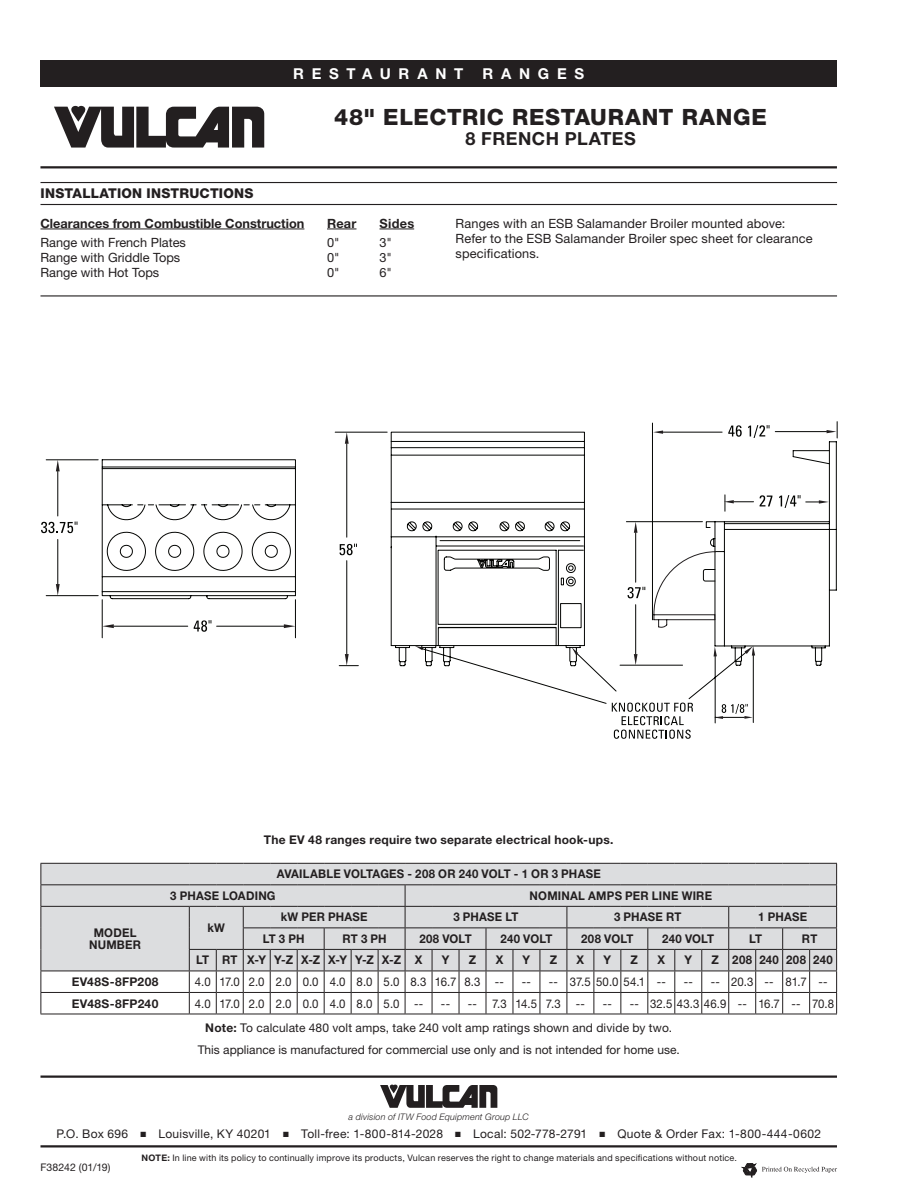
<style>
.page{position:relative;width:918px;height:1188px;background:#fff}
.page>*{position:absolute;margin:0;border:0;box-sizing:border-box;transform-origin:0 0}
.t1{font:800 22.5px "Helvetica Neue LT Std";letter-spacing:.03em;color:#231f20}
.t2{font:700 18px "Helvetica Neue LT Std";letter-spacing:.025em;color:#231f20}
.t3{font:700 15px "Helvetica Neue LT Std";letter-spacing:.515em;color:#fff}
.t4{font:800 13.5px "Helvetica Neue LT Std";letter-spacing:.015em;color:#231f20}
.t5{font:12.75px/15px "Helvetica Neue LT Std";letter-spacing:.01em;color:#231f20}
.t6{font:700 12.75px "Helvetica Neue LT Std";color:#231f20}
.t7{font:12px/24.9px "Helvetica Neue LT Std";letter-spacing:.005em;color:#231f20;scale:.95 1}
.t8{font:700 12px/12.8px "Helvetica Neue LT Std";letter-spacing:.02em;color:#231f20;text-align:center;scale:.95 1}
.t9{font:12px "Helvetica Neue LT Std";letter-spacing:.025em;color:#231f20}
.t10{font:700 12px "Helvetica Neue LT Std";letter-spacing:.02em;color:#231f20}
.t11{font:12px "Helvetica Neue LT Std";letter-spacing:.005em;color:#231f20}
.t12{font:10.5px "Helvetica Neue LT Std";letter-spacing:.005em;color:#231f20}
.t13{font:9px "Helvetica Neue LT Std";letter-spacing:.02em;color:#231f20}
.t14{font:italic 300 9px "Helvetica Neue LT Std";letter-spacing:.02em;color:#231f20}
.s1{font-weight:700}
</style>
<div class="page">
<hr style="left:40px;top:1076px;width:797px;height:2px;background:#231f20">
<svg style="left:380px;top:1085px;width:117px;height:23px"></svg>
<hr style="left:40px;top:1145px;width:797px;height:3px;background:#231f20">
<div style="left:40px;top:60px;width:797px;height:27px;background:#231f20"></div>
<svg style="left:54px;top:106px;width:210px;height:42px"></svg>
<hr style="left:40px;top:166px;width:797px;height:2px;background:#231f20">
<svg style="left:742px;top:1163px;width:95px;height:15px"></svg>
<svg style="left:40px;top:863px;width:797px;height:152px"></svg>
<svg style="left:45px;top:431px;width:530px;height:236px"></svg>
<svg style="left:575px;top:421px;width:263px;height:271px"></svg>
<svg style="left:102px;top:624px;width:12px;height:4px"></svg>
<svg style="left:284px;top:624px;width:11px;height:4px"></svg>
<svg style="left:56px;top:460px;width:4px;height:11px"></svg>
<svg style="left:56px;top:584px;width:4px;height:12px"></svg>
<svg style="left:345px;top:432px;width:4px;height:12px"></svg>
<svg style="left:345px;top:654px;width:4px;height:12px"></svg>
<svg style="left:634px;top:522px;width:4px;height:11px"></svg>
<svg style="left:745px;top:646px;width:10px;height:10px"></svg>
<svg style="left:819px;top:500px;width:10px;height:4px"></svg>
<svg style="left:724px;top:500px;width:10px;height:3px"></svg>
<svg style="left:827px;top:430px;width:9px;height:3px"></svg>
<svg style="left:653px;top:430px;width:10px;height:4px"></svg>
<svg style="left:714px;top:646px;width:3px;height:10px"></svg>
<svg style="left:627px;top:587px;width:18px;height:11px"></svg>
<svg style="left:415px;top:645px;width:278px;height:94px"></svg>
<svg style="left:715px;top:704px;width:38px;height:15px"></svg>
<svg style="left:760px;top:495px;width:12px;height:11px"></svg>
<svg style="left:779px;top:495px;width:22px;height:13px"></svg>
<svg style="left:728px;top:425px;width:14px;height:12px"></svg>
<svg style="left:748px;top:425px;width:22px;height:13px"></svg>
<svg style="left:340px;top:544px;width:17px;height:11px"></svg>
<svg style="left:194px;top:620px;width:17px;height:12px"></svg>
<svg style="left:41px;top:522px;width:37px;height:11px"></svg>
<hr style="left:40px;top:295px;width:797px;height:2px;background:#231f20">
<hr style="left:41px;top:182px;width:796px;height:1px;background:#231f20">
<hr style="left:41px;top:204px;width:796px;height:1px;background:#231f20">
<hr style="left:41px;top:229px;width:263px;height:1px;background:#231f20">
<svg style="left:327px;top:229px;width:29px;height:1px"></svg>
<hr style="left:380px;top:229px;width:34px;height:1px;background:#231f20">
<p class="t3" style="left:293px;top:64px;width:172px">RESTAURANT</p>
<p class="t3" style="left:482px;top:64px;width:103px">RANGES</p>
<p class="t4" style="left:41px;top:185px;width:214px">INSTALLATION INSTRUCTIONS</p>
<h1 class="t1" style="left:334px;top:104px;width:434px">48" ELECTRIC RESTAURANT RANGE</h1>
<h2 class="t2" style="left:465px;top:127px;width:172px">8 FRENCH PLATES</h2>
<p class="t6" style="left:41px;top:215px;width:265px">Clearances from Combustible Construction</p>
<p class="t6" style="left:327px;top:215px;width:31px">Rear</p>
<p class="t6" style="left:380px;top:215px;width:36px">Sides</p>
<p class="t5" style="left:41px;top:235px;width:147px">Range with French Plates</p>
<p class="t5" style="left:327px;top:235px;width:14px">0"</p>
<p class="t5" style="left:380px;top:235px;width:14px">3"</p>
<p class="t5" style="left:41px;top:250px;width:141px">Range with Griddle Tops</p>
<p class="t5" style="left:327px;top:250px;width:14px">0"</p>
<p class="t5" style="left:380px;top:250px;width:14px">3"</p>
<p class="t5" style="left:41px;top:265px;width:120px">Range with Hot Tops</p>
<p class="t5" style="left:327px;top:265px;width:14px">0"</p>
<p class="t5" style="left:380px;top:265px;width:14px">6"</p>
<p class="t5" style="left:456px;top:215px;width:359px">Ranges with an ESB Salamander Broiler mounted above:<br>Refer to the ESB Salamander Broiler spec sheet for clearance specifications.</p>
<p class="t10" style="left:264px;top:833px;width:351px">The EV 48 ranges require two separate electrical hook-ups.</p>
<p class="t8" style="left:277px;top:867px;width:343px">AVAILABLE VOLTAGES - 208 OR 240 VOLT - 1 OR 3 PHASE</p>
<p class="t8" style="left:170px;top:889px;width:112px">3 PHASE LOADING</p>
<p class="t8" style="left:530px;top:889px;width:194px">NOMINAL AMPS PER LINE WIRE</p>
<p class="t8" style="left:281px;top:910px;width:93px">kW PER PHASE</p>
<p class="t8" style="left:453px;top:910px;width:70px">3 PHASE LT</p>
<p class="t8" style="left:614px;top:910px;width:73px">3 PHASE RT</p>
<p class="t8" style="left:758px;top:910px;width:53px">1 PHASE</p>
<p class="t8" style="left:263px;top:932px;width:45px">LT 3 PH</p>
<p class="t8" style="left:343px;top:932px;width:48px">RT 3 PH</p>
<p class="t8" style="left:419px;top:932px;width:57px">208 VOLT</p>
<p class="t8" style="left:500px;top:932px;width:56px">240 VOLT</p>
<p class="t8" style="left:581px;top:932px;width:57px">208 VOLT</p>
<p class="t8" style="left:662px;top:932px;width:56px">240 VOLT</p>
<p class="t8" style="left:749px;top:932px;width:15px">LT</p>
<p class="t8" style="left:802px;top:932px;width:18px">RT</p>
<p class="t8" style="left:196px;top:954px;width:239px">LT RT X-Y Y-Z X-Z X-Y Y-Z X-Z X</p>
<p class="t8" style="left:442px;top:954px;width:10px">Y</p>
<p class="t8" style="left:469px;top:954px;width:9px">Z</p>
<p class="t8" style="left:496px;top:954px;width:10px">X</p>
<p class="t8" style="left:523px;top:954px;width:10px">Y</p>
<p class="t8" style="left:550px;top:954px;width:9px">Z</p>
<p class="t8" style="left:577px;top:954px;width:10px">X</p>
<p class="t8" style="left:604px;top:954px;width:10px">Y</p>
<p class="t8" style="left:631px;top:954px;width:9px">Z</p>
<p class="t8" style="left:657px;top:954px;width:10px">X</p>
<p class="t8" style="left:684px;top:954px;width:10px">Y</p>
<p class="t8" style="left:712px;top:954px;width:129px">Z 208 240 208 240</p>
<p class="t8" style="left:89px;top:926px;width:56px">MODEL<br>NUMBER</p>
<p class="t8" style="left:208px;top:921px;width:20px">kW</p>
<p class="t10" style="left:72px;top:974px;width:88px">EV48S-8FP208</p>
<p class="t7" style="left:195px;top:969px;width:327px">4.0 17.0 2.0 2.0 0.0 4.0 8.0 5.0 8.3 16.7 8.3 --</p>
<p class="t7" style="left:522px;top:969px;width:11px">--</p>
<p class="t7" style="left:549px;top:969px;width:125px">-- 37.5 50.0 54.1 --</p>
<p class="t7" style="left:684px;top:969px;width:11px">--</p>
<p class="t7" style="left:711px;top:969px;width:125px">-- 20.3 -- 81.7 --</p>
<p class="t10" style="left:72px;top:996px;width:88px">EV48S-8FP240</p>
<p class="t7" style="left:195px;top:991px;width:242px">4.0 17.0 2.0 2.0 0.0 4.0 8.0 5.0 --</p>
<p class="t7" style="left:441px;top:991px;width:11px">--</p>
<p class="t7" style="left:468px;top:991px;width:125px">-- 7.3 14.5 7.3 --</p>
<p class="t7" style="left:603px;top:991px;width:11px">--</p>
<p class="t7" style="left:205px;top:991px;width:664px;text-indent:424px">-- 32.5 43.3 46.9 -- 16.7 -- 70.8<br><span class="s1">Note:</span> To calculate 480 volt amps, take 240 volt amp ratings shown and divide by two.</p>
<p class="t11" style="left:198px;top:1042px;width:484px">This appliance is manufactured for commercial use only and is not intended for home use.</p>
<p class="t14" style="left:349px;top:1111px;width:182px">a division of ITW Food Equipment Group LLC</p>
<p class="t9" style="left:56px;top:1127px;width:766px">P.O. Box 696 ■ Louisville, KY 40201 ■ Toll-free: 1-800-814-2028 ■ Local: 502-778-2791 ■ Quote &amp; Order Fax: 1-800-444-0602</p>
<p class="t12" style="left:40px;top:1161px;width:72px">F38242 (01/19)</p>
<p class="t13" style="left:142px;top:1152px;width:597px"><span class="s1">NOTE:</span> In line with its policy to continually improve its products, Vulcan reserves the right to change materials and specifications without notice.</p>
</div>
